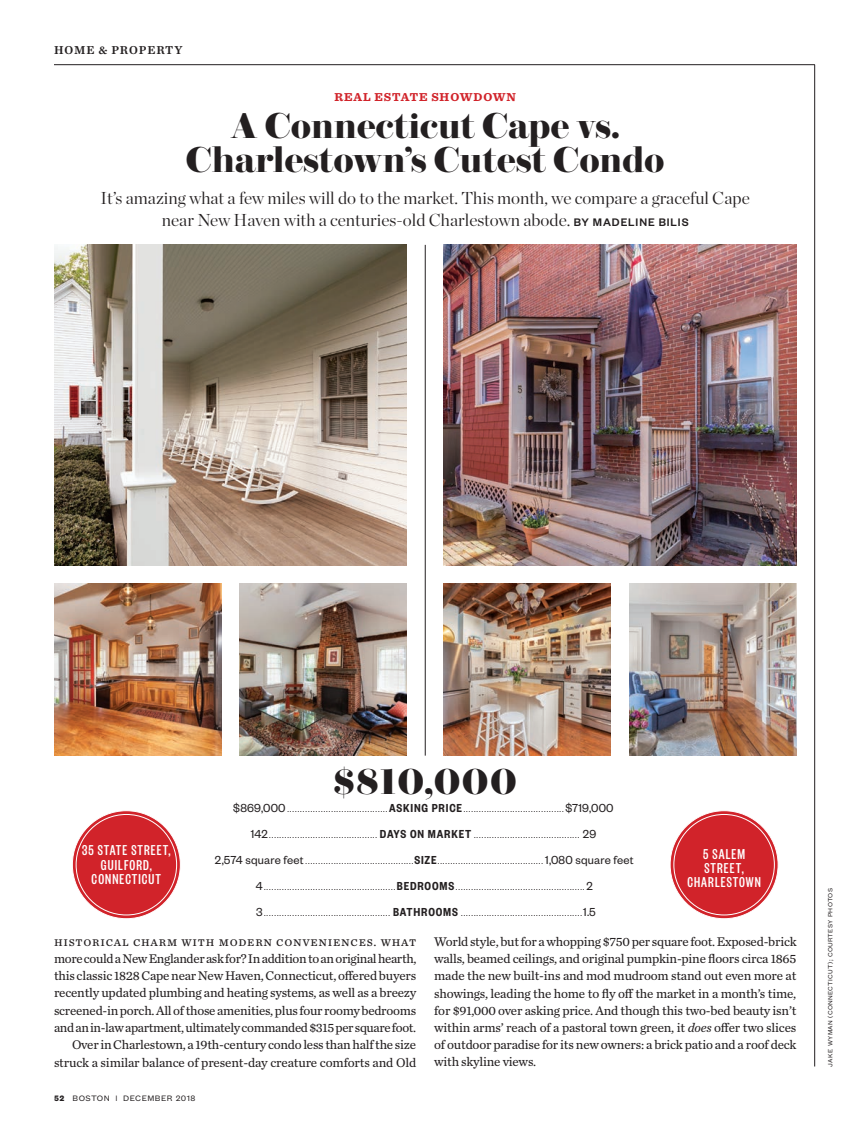
<style>
.page{position:relative;width:864px;height:1134px;background:#fff}
.page>*{position:absolute;margin:0;border:0;box-sizing:border-box;transform-origin:0 0}
.t1{font:700 36px/34.5px "Brunel Poster";letter-spacing:.005em;color:#231f20;text-align:center}
.t2{font:300 17.25px/21.8px "Chronicle Display";color:#231f20;text-align:center}
.t3{font:500 15.75px/14.2px "Founders Grotesk X Cond";letter-spacing:.07em;color:#fff;text-align:center}
.t4{font:13.2px/17.2px "Chronicle Text G2";letter-spacing:-.015em;color:#231f20;text-align:right}
.t5{font:700 12px "Sentinel";letter-spacing:.075em;color:#d1232a}
.t6{font:12px "Chronicle Text G2 Semi";letter-spacing:.075em;color:#231f20}
.t7{font:9px "Founders Grotesk";color:#231f20}
.t8{font:8.7px "Founders Grotesk Text";letter-spacing:.05em;color:#231f20}
.t9{font:6.75px "Founders Grotesk Text";letter-spacing:.05em;color:#231f20}
.s1{font-family:"Founders Grotesk";font-weight:500;font-size:12px}
.s2{font-size:12.75px}
.s3{font-family:"Founders Grotesk Cond";font-weight:600;font-size:12.75px}
.s4{font-style:italic}
.s5{font-weight:700}
</style>
<div class="page">
<hr style="left:814px;top:65px;width:1px;height:1001px;background:#231f20">
<hr style="left:54px;top:64px;width:761px;height:1px;background:#231f20">
<div style="left:670px;top:811px;width:108px;height:108px;background:#d1232a;border-radius:50%"></div>
<hr style="left:425px;top:245px;width:1px;height:511px;background:#231f20">
<img style="left:54px;top:245px;width:353px;height:321px">
<img style="left:444px;top:244px;width:352px;height:322px">
<img style="left:629px;top:584px;width:167px;height:172px">
<img style="left:240px;top:584px;width:167px;height:172px">
<img style="left:54px;top:584px;width:167px;height:172px">
<img style="left:444px;top:584px;width:167px;height:172px">
<div style="left:72px;top:811px;width:108px;height:108px;background:#d1232a;border-radius:50%"></div>
<p class="t6" style="left:54px;top:41px;width:130px">HOME &amp; PROPERTY</p>
<p class="t5" style="left:334px;top:87px;width:183px">REAL ESTATE SHOWDOWN</p>
<h1 class="t1" style="left:186px;top:107px;width:480px">A Connecticut Cape vs.<br>Charlestown’s Cutest Condo</h1>
<h2 class="t2" style="left:101px;top:186px;width:651px">It’s amazing what a few miles will do to the market. This month, we compare a graceful Cape near New Haven with a centuries-old Charlestown abode. <span class="s1">BY MADELINE BILIS</span></h2>
<h1 class="t1" style="left:334px;top:763px;width:184px">$810,000</h1>
<p class="t7" style="left:233px;top:804px;width:382px"><span class="s2">$869,000</span>.......................................<span class="s3">ASKING PRICE</span>.......................................<span class="s2">$719,000</span></p>
<p class="t7" style="left:251px;top:830px;width:347px"><span class="s2">142</span>.......................................... <span class="s3">DAYS ON MARKET</span> ......................................... <span class="s2">29</span></p>
<p class="t7" style="left:215px;top:856px;width:420px"><span class="s2">2,574 square feet</span>..........................................<span class="s3">SIZE</span>......................................... <span class="s2">1,080 square feet</span></p>
<p class="t7" style="left:256px;top:882px;width:338px"><span class="s2">4</span>...................................................<span class="s3">BEDROOMS</span>..................................................<span class="s2">2</span></p>
<p class="t7" style="left:256px;top:908px;width:341px"><span class="s2">3</span>................................................. <span class="s3">BATHROOMS</span> ...............................................<span class="s2">1.5</span></p>
<p class="t4" style="left:54px;top:932px;width:364px">historical charm with modern conveniences. what more could a New Englander ask for? In addition to an original hearth, this classic 1828 Cape near New Haven, Connecticut, offered buyers recently updated plumbing and heating systems, as well as a breezy screened-in porch. All of those amenities, plus four roomy bedrooms and an in-law apartment, ultimately commanded $315 per square foot.<br>Over in Charlestown, a 19th-century condo less than half the size struck a similar balance of present-day creature comforts and Old</p>
<p class="t4" style="left:434px;top:932px;width:364px;text-align:justify">World style, but for a whopping $750 per square foot. Exposed-brick walls, beamed ceilings, and original pumpkin-pine floors circa 1865 made the new built-ins and mod mudroom stand out even more at showings, leading the home to fly off the market in a month’s time, for $91,000 over asking price. And though this two-bed beauty isn’t within arms’ reach of a pastoral town green, it <span class="s4">does</span> offer two slices of outdoor paradise for its new owners: a brick patio and a roof deck with skyline views.</p>
<p class="t3" style="left:82px;top:843px;width:90px">35 STATE STREET,<br>GUILFORD,<br>CONNECTICUT</p>
<p class="t3" style="left:687px;top:846px;width:75px">5 SALEM<br>STREET,<br>CHARLESTOWN</p>
<p class="t8" style="left:54px;top:1092px;width:143px"><span class="s5">52</span> BOSTON | DECEMBER 2018</p>
<p class="t9" style="left:826px;top:1066px;width:180px;rotate:-90deg">JAKE WYMAN (CONNECTICUT); COURTESY PHOTOS</p>
</div>
